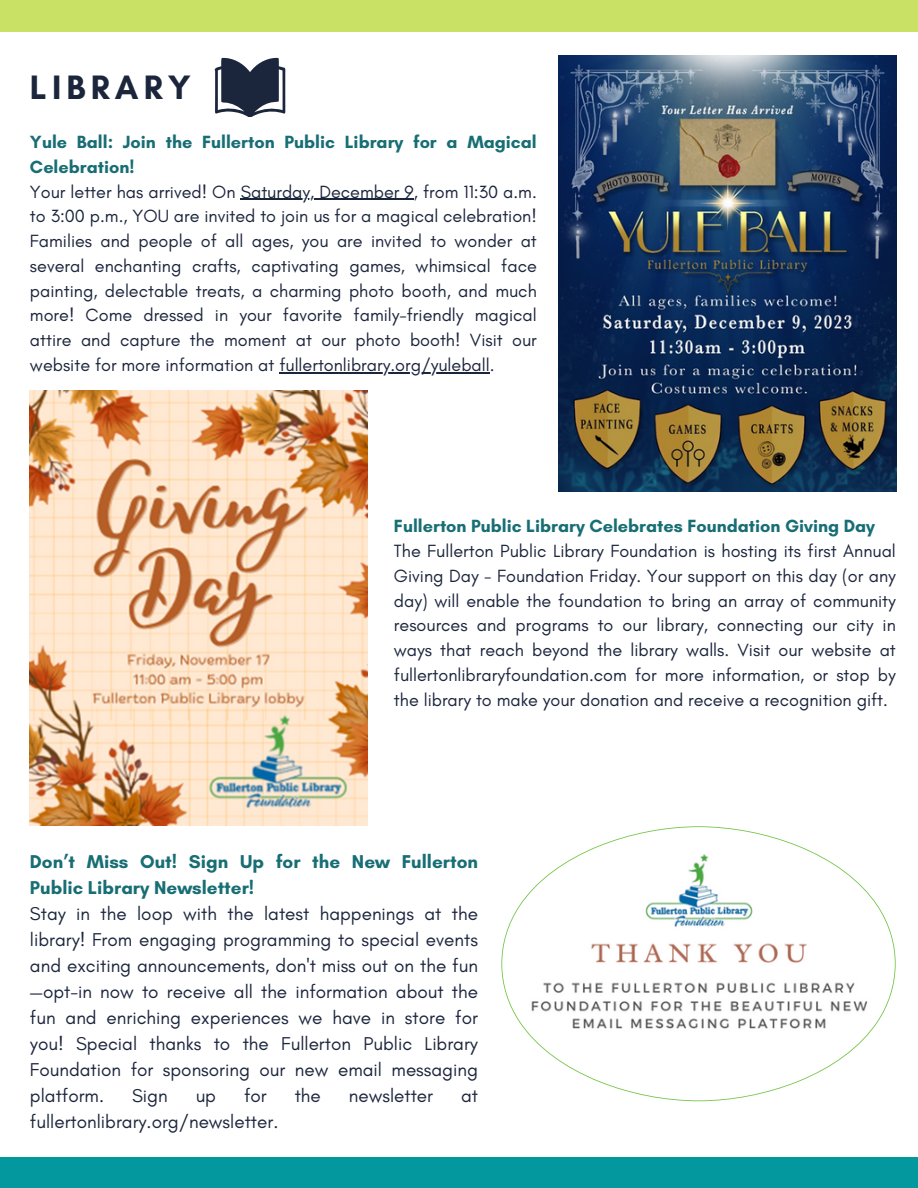
<style>
.page{position:relative;width:918px;height:1188px;background:#fff}
.page>*{position:absolute;margin:0;border:0;box-sizing:border-box;transform-origin:0 0}
.t1{font:700 34.5px "Glacial Indifference";letter-spacing:.15em;color:#1b253c}
.t2{font:18.9px/26px "Glacial Indifference";color:#1b253c;text-align:justify}
.t3{font:700 18.9px/26px "Glacial Indifference";color:#176e74}
.t4{font:18px/24.8px "Glacial Indifference";color:#1b253c;text-align:justify}
.t5{font:700 18px/24.8px "Glacial Indifference";color:#176e74}
</style>
<div class="page">
<div style="left:0;top:0;width:918px;height:31px;background:#c9e265"></div>
<svg style="left:215px;top:57px;width:71px;height:60px"></svg>
<div style="left:0;top:1157px;width:918px;height:31px;background:#03989e"></div>
<img style="left:559px;top:56px;width:337px;height:435px">
<img style="left:30px;top:390px;width:337px;height:436px">
<img style="left:502px;top:833px;width:393px;height:262px">
<hr style="left:241px;top:199px;width:173px;height:1px;background:#1b253c">
<hr style="left:279px;top:372px;width:211px;height:1px;background:#1b253c">
<p class="t1" style="left:30px;top:66px;width:163px">LIBRARY</p>
<p class="t5" style="left:30px;top:129px;width:508px">Yule Ball: Join the Fullerton Public Library for a Magical<br>Celebration!</p>
<p class="t4" style="left:30px;top:179px;width:508px">Your letter has arrived! On Saturday, December 9, from 11:30 a.m. to 3:00 p.m., YOU are invited to join us for a magical celebration!<br>Families and people of all ages, you are invited to wonder at several enchanting crafts, captivating games, whimsical face painting, delectable treats, a charming photo booth, and much more! Come dressed in your favorite family-friendly magical attire and capture the moment at our photo booth! Visit our website for more information at fullertonlibrary.org/yuleball.</p>
<p class="t5" style="left:394px;top:514px;width:483px">Fullerton Public Library Celebrates Foundation Giving Day</p>
<p class="t4" style="left:394px;top:538px;width:503px">The Fullerton Public Library Foundation is hosting its first Annual Giving Day - Foundation Friday. Your support on this day (or any day) will enable the foundation to bring an array of community resources and programs to our library, connecting our city in ways that reach beyond the library walls. Visit our website at fullertonlibraryfoundation.com for more information, or stop by the library to make your donation and receive a recognition gift.</p>
<p class="t3" style="left:30px;top:848px;width:450px">Don’t Miss Out! Sign Up for the New Fullerton<br>Public Library Newsletter!</p>
<p class="t2" style="left:30px;top:900px;width:450px">Stay in the loop with the latest happenings at the library! From engaging programming to special events and exciting announcements, don't miss out on the fun —opt-in now to receive all the information about the fun and enriching experiences we have in store for you! Special thanks to the Fullerton Public Library Foundation for sponsoring our new email messaging platform.</p>
<p class="t2" style="left:132px;top:1082px;width:37px">Sign</p>
<p class="t2" style="left:196px;top:1082px;width:22px">up</p>
<p class="t2" style="left:244px;top:1082px;width:24px">for</p>
<p class="t2" style="left:295px;top:1082px;width:28px">the</p>
<p class="t2" style="left:349px;top:1082px;width:86px">newsletter</p>
<p class="t2" style="left:461px;top:1082px;width:18px">at</p>
<p class="t2" style="left:30px;top:1108px;width:250px">fullertonlibrary.org/newsletter.</p>
</div>
